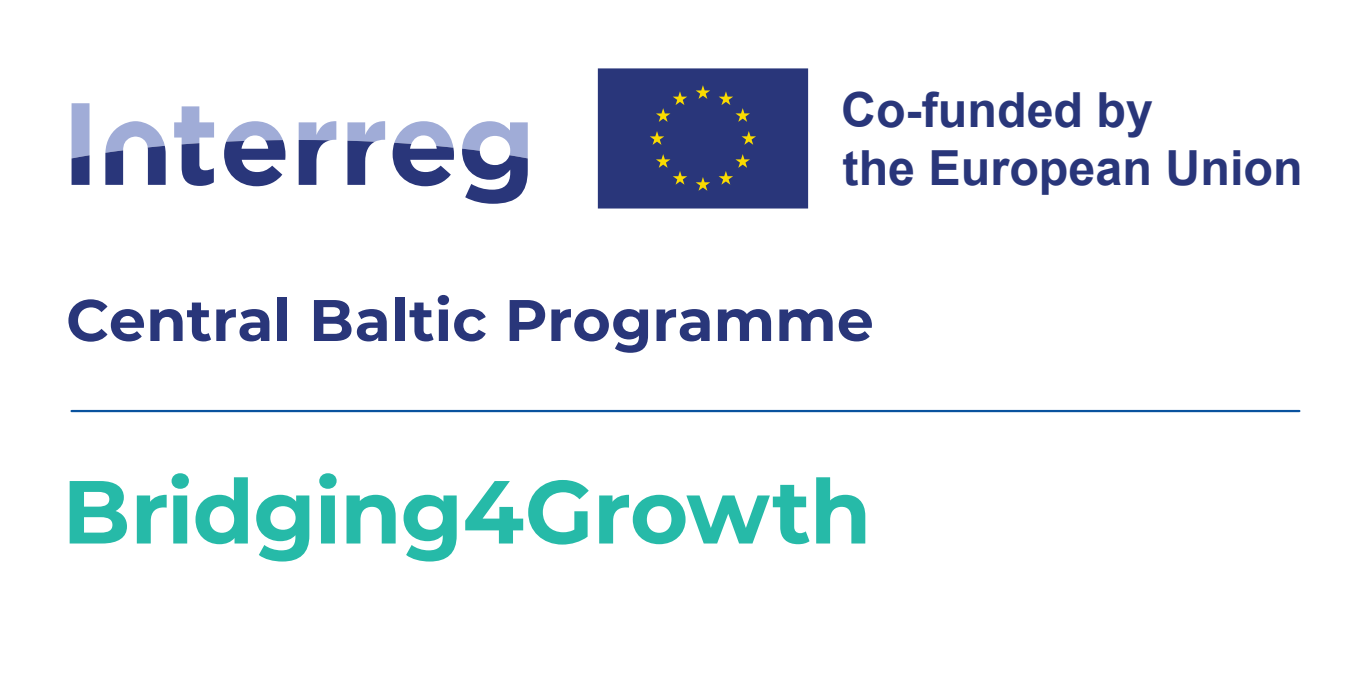
<style>
.page{position:relative;width:1368px;height:693px;background:#fff}
.page>*{position:absolute;margin:0;border:0;box-sizing:border-box;transform-origin:0 0}
.t1{font:700 89.4px "Montserrat";letter-spacing:-.015em;color:#26baa8}
.t2{font:700 58.5px "Montserrat";color:#29367a}
.t3{font:700 48.3px/58.2px "Arial";color:#29367a}
</style>
<div class="page">
<svg style="left:392px;top:121px;width:62px;height:65px"></svg>
<svg style="left:72px;top:103px;width:17px;height:82px"></svg>
<svg style="left:174px;top:106px;width:40px;height:80px"></svg>
<svg style="left:224px;top:121px;width:61px;height:65px"></svg>
<svg style="left:298px;top:121px;width:38px;height:64px"></svg>
<svg style="left:347px;top:121px;width:38px;height:64px"></svg>
<svg style="left:462px;top:121px;width:65px;height:83px"></svg>
<svg style="left:105px;top:121px;width:61px;height:64px"></svg>
<div style="left:597px;top:68px;width:212px;height:141px;background:#29367a"></div>
<hr style="left:72px;top:410px;width:1226px;height:2px;background:#09529e">
<p class="t3" style="left:841px;top:81px;width:463px">Co-funded by<br>the European Union</p>
<p class="t2" style="left:66px;top:278px;width:809px">Central Baltic Programme</p>
<h1 class="t1" style="left:62px;top:447px;width:810px">Bridging4Growth</h1>
</div>
